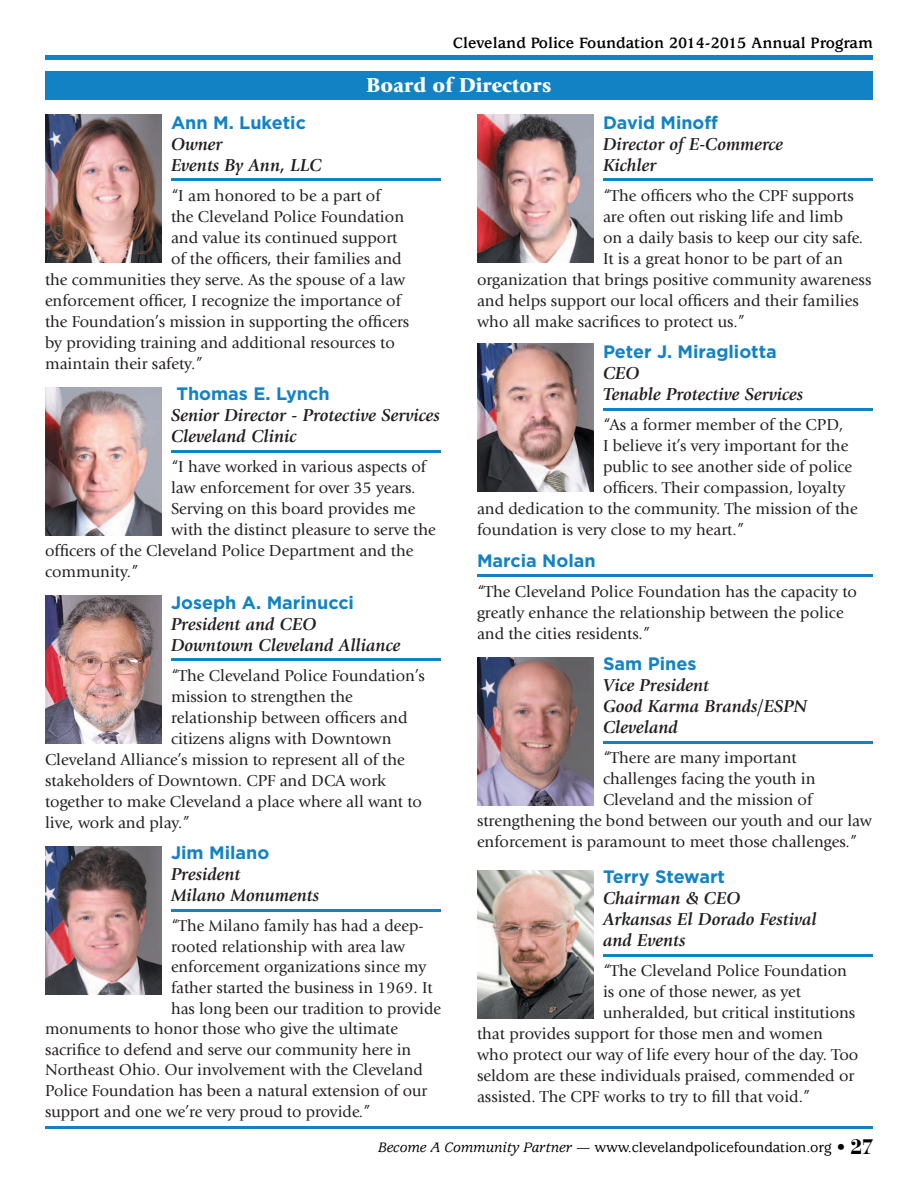
<style>
.page{position:relative;width:918px;height:1188px;background:#fff}
.page>*{position:absolute;margin:0;border:0;box-sizing:border-box;transform-origin:0 0}
.t1{font:900 21px "Giovanni";color:#fff}
.t2{font:italic 700 18px/21px "Giovanni";color:#231f20}
.t3{font:700 18px "Gotham";color:#1282c5}
.t4{font:16.5px/21px "Giovanni";color:#231f20}
.t5{font:700 16.5px "Usherwood";color:#000001}
.t6{font:500 15px "Usherwood";color:#000001}
.s1{font-style:italic}
.s2{font-weight:700;font-size:16.5px}
.s3{font-family:"Numbers Strasse";font-weight:400;font-size:21px}
</style>
<div class="page">
<hr style="left:45px;top:56px;width:828px;height:4px;background:#1282c5">
<hr style="left:45px;top:1126px;width:828px;height:3px;background:#1282c5">
<img style="left:45px;top:114px;width:117px;height:148px">
<hr style="left:171px;top:178px;width:270px;height:3px;background:#1282c5">
<hr style="left:171px;top:450px;width:270px;height:3px;background:#1282c5">
<hr style="left:171px;top:658px;width:270px;height:3px;background:#1282c5">
<hr style="left:171px;top:909px;width:270px;height:3px;background:#1282c5">
<hr style="left:603px;top:178px;width:270px;height:3px;background:#1282c5">
<hr style="left:603px;top:408px;width:270px;height:3px;background:#1282c5">
<hr style="left:477px;top:574px;width:396px;height:3px;background:#1282c5">
<hr style="left:603px;top:741px;width:270px;height:3px;background:#1282c5">
<hr style="left:603px;top:954px;width:270px;height:3px;background:#1282c5">
<img style="left:45px;top:387px;width:117px;height:149px">
<img style="left:477px;top:344px;width:117px;height:148px">
<img style="left:45px;top:596px;width:117px;height:148px">
<img style="left:45px;top:846px;width:117px;height:148px">
<img style="left:477px;top:657px;width:117px;height:149px">
<img style="left:477px;top:870px;width:117px;height:148px">
<img style="left:477px;top:114px;width:117px;height:148px">
<div style="left:45px;top:71px;width:828px;height:29px;background:#1282c5"></div>
<p class="t5" style="left:453px;top:33px;width:422px">Cleveland Police Foundation 2014-2015 Annual Program</p>
<p class="t1" style="left:366px;top:73px;width:187px">Board of Directors</p>
<p class="t3" style="left:171px;top:112px;width:137px">ann m. luketic</p>
<p class="t2" style="left:171px;top:134px;width:152px">Owner<br>Events By Ann, LLC</p>
<p class="t4" style="left:171px;top:185px;width:211px">“I am honored to be a part of</p>
<p class="t4" style="left:171px;top:206px;width:235px">the Cleveland Police Foundation</p>
<p class="t4" style="left:171px;top:227px;width:228px">and value its continued support</p>
<p class="t4" style="left:171px;top:248px;width:232px">of the officers, their families and</p>
<p class="t4" style="left:45px;top:269px;width:362px">the communities they serve. As the spouse of a law</p>
<p class="t4" style="left:45px;top:290px;width:357px">enforcement officer, I recognize the importance of</p>
<p class="t4" style="left:45px;top:311px;width:366px">the Foundation’s mission in supporting the officers</p>
<p class="t4" style="left:45px;top:332px;width:351px">by providing training and additional resources to</p>
<p class="t4" style="left:45px;top:353px;width:159px">maintain their safety.”</p>
<p class="t3" style="left:176px;top:384px;width:155px">thomas e. lynch</p>
<p class="t2" style="left:171px;top:405px;width:270px">Senior Director - Protective Services<br>Cleveland Clinic</p>
<p class="t4" style="left:171px;top:457px;width:257px">“I have worked in various aspects of</p>
<p class="t4" style="left:171px;top:478px;width:246px">law enforcement for over 35 years.</p>
<p class="t4" style="left:171px;top:499px;width:246px">Serving on this board provides me</p>
<p class="t4" style="left:171px;top:520px;width:266px">with the distinct pleasure to serve the</p>
<p class="t4" style="left:45px;top:541px;width:370px">officers of the Cleveland Police Department and the</p>
<p class="t4" style="left:45px;top:562px;width:95px">community.”</p>
<p class="t3" style="left:171px;top:592px;width:185px">Joseph a. marinucci</p>
<p class="t2" style="left:171px;top:614px;width:231px">President and CEO<br>Downtown Cleveland Alliance</p>
<p class="t4" style="left:171px;top:665px;width:255px">“The Cleveland Police Foundation’s</p>
<p class="t4" style="left:171px;top:686px;width:183px">mission to strengthen the</p>
<p class="t4" style="left:171px;top:707px;width:238px">relationship between officers and</p>
<p class="t4" style="left:171px;top:728px;width:222px">citizens aligns with Downtown</p>
<p class="t4" style="left:45px;top:749px;width:361px">Cleveland Alliance’s mission to represent all of the</p>
<p class="t4" style="left:45px;top:770px;width:342px">stakeholders of Downtown. CPF and DCA work</p>
<p class="t4" style="left:45px;top:791px;width:379px">together to make Cleveland a place where all want to</p>
<p class="t4" style="left:45px;top:812px;width:146px">live, work and play.”</p>
<p class="t3" style="left:171px;top:843px;width:100px">Jim milano</p>
<p class="t2" style="left:171px;top:864px;width:150px">President<br>Milano Monuments</p>
<p class="t4" style="left:171px;top:915px;width:254px">“The Milano family has had a deep-</p>
<p class="t4" style="left:171px;top:936px;width:236px">rooted relationship with area law</p>
<p class="t4" style="left:171px;top:957px;width:257px">enforcement organizations since my</p>
<p class="t4" style="left:171px;top:977px;width:263px">father started the business in 1969. It</p>
<p class="t4" style="left:171px;top:998px;width:272px">has long been our tradition to provide</p>
<p class="t4" style="left:45px;top:1018px;width:355px">monuments to honor those who give the ultimate</p>
<p class="t4" style="left:45px;top:1039px;width:368px">sacrifice to defend and serve our community here in</p>
<p class="t4" style="left:45px;top:1060px;width:379px">Northeast Ohio. Our involvement with the Cleveland</p>
<p class="t4" style="left:45px;top:1080px;width:384px">Police Foundation has been a natural extension of our</p>
<p class="t4" style="left:45px;top:1101px;width:327px">support and one we’re very proud to provide.”</p>
<p class="t3" style="left:603px;top:112px;width:116px">david minoff</p>
<p class="t2" style="left:603px;top:134px;width:182px">Director of E-Commerce<br>Kichler</p>
<p class="t4" style="left:603px;top:185px;width:252px">“The officers who the CPF supports</p>
<p class="t4" style="left:603px;top:206px;width:242px">are often out risking life and limb</p>
<p class="t4" style="left:603px;top:227px;width:262px">on a daily basis to keep our city safe.</p>
<p class="t4" style="left:603px;top:248px;width:241px">It is a great honor to be part of an</p>
<p class="t4" style="left:477px;top:269px;width:396px">organization that brings positive community awareness</p>
<p class="t4" style="left:477px;top:290px;width:383px">and helps support our local officers and their families</p>
<p class="t4" style="left:477px;top:311px;width:269px">who all make sacrifices to protect us.”</p>
<p class="t3" style="left:603px;top:342px;width:175px">peter J. miragliotta</p>
<p class="t2" style="left:603px;top:363px;width:202px">CEO<br>Tenable Protective Services</p>
<p class="t4" style="left:603px;top:415px;width:242px">“As a former member of the CPD,</p>
<p class="t4" style="left:603px;top:436px;width:247px">I believe it’s very important for the</p>
<p class="t4" style="left:603px;top:457px;width:251px">public to see another side of police</p>
<p class="t4" style="left:603px;top:478px;width:244px">officers. Their compassion, loyalty</p>
<p class="t4" style="left:477px;top:499px;width:382px">and dedication to the community. The mission of the</p>
<p class="t4" style="left:477px;top:520px;width:269px">foundation is very close to my heart.”</p>
<p class="t3" style="left:477px;top:550px;width:120px">marcia nolan</p>
<p class="t4" style="left:477px;top:581px;width:382px">“The Cleveland Police Foundation has the capacity to greatly enhance the relationship between the police and the cities residents.”</p>
<p class="t3" style="left:603px;top:654px;width:95px">sam pines</p>
<p class="t2" style="left:603px;top:675px;width:206px">Vice President<br>Good Karma Brands/ESPN<br>Cleveland</p>
<p class="t4" style="left:603px;top:748px;width:195px">“There are many important</p>
<p class="t4" style="left:603px;top:769px;width:214px">challenges facing the youth in</p>
<p class="t4" style="left:603px;top:790px;width:211px">Cleveland and the mission of</p>
<p class="t4" style="left:477px;top:811px;width:397px">strengthening the bond between our youth and our law</p>
<p class="t4" style="left:477px;top:832px;width:382px">enforcement is paramount to meet those challenges.”</p>
<p class="t3" style="left:603px;top:867px;width:124px">terry stewart</p>
<p class="t2" style="left:603px;top:888px;width:215px">Chairman &amp; CEO<br>Arkansas El Dorado Festival and Events</p>
<p class="t4" style="left:603px;top:961px;width:246px">“The Cleveland Police Foundation</p>
<p class="t4" style="left:603px;top:982px;width:200px">is one of those newer, as yet</p>
<p class="t4" style="left:603px;top:1003px;width:254px">unheralded, but critical institutions</p>
<p class="t4" style="left:477px;top:1024px;width:347px">that provides support for those men and women</p>
<p class="t4" style="left:477px;top:1045px;width:383px">who protect our way of life every hour of the day. Too</p>
<p class="t4" style="left:477px;top:1066px;width:379px">seldom are these individuals praised, commended or</p>
<p class="t4" style="left:477px;top:1087px;width:335px">assisted. The CPF works to try to fill that void.”</p>
<p class="t6" style="left:378px;top:1139px;width:496px"><span class="s1">Become A Community Partner</span> — www.clevelandpolicefoundation.org <span class="s2">•</span> <span class="s3">27</span></p>
</div>
